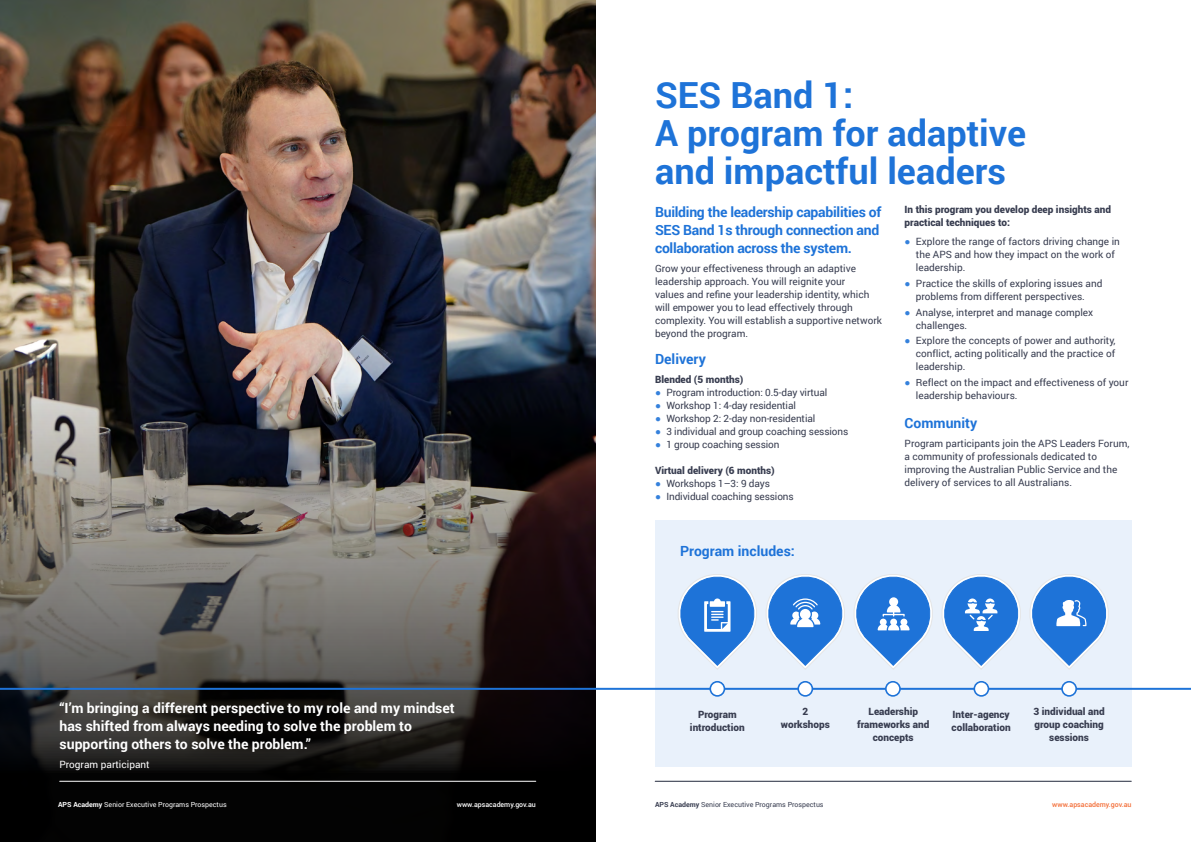
<style>
.page{position:relative;width:1191px;height:842px;background:#fff}
.page>*{position:absolute;margin:0;border:0;box-sizing:border-box;transform-origin:0 0}
.t1{font:700 36px/38px "Roboto";color:#1e73d8}
.t2{font:700 14px/18px "Roboto";color:#fff}
.t3{font:700 14px/18px "Roboto";letter-spacing:-.02em;color:#1e73d8}
.t4{font:700 14px "Roboto";color:#1e73d8}
.Listed_bullet{font:10px/13px "Roboto";color:#383d50}
.Listed_bullet-2{font:900 10px/13px "Roboto";color:#383d50;text-align:center}
.Listed_bullet-3{font:10px "Roboto";color:#fff}
.t5{font:7px "Roboto";color:#fff}
.t6{font:7px "Roboto";color:#383d50}
.t7{font:500 7px "Roboto";color:#fff}
.t8{font:500 7px "Roboto";color:#f36e38}
.s1{font-family:"Arial";color:#3581dc}
.s2{font-weight:700}
</style>
<div class="page">
<div style="left:655px;top:520px;width:476px;height:247px;background:#e9f1fb"></div>
<img style="left:0;top:0;width:595px;height:310px">
<img style="left:0;top:310px;width:595px;height:532px">
<hr style="left:0;top:688px;width:1191px;height:2px;background:#1e73d8">
<div style="left:798px;top:682px;width:14px;height:14px;background:#fff;border-radius:50%"></div>
<div style="left:797px;top:681px;width:16px;height:16px;border:2px solid #1e73d8;border-radius:50%"></div>
<div style="left:886px;top:682px;width:14px;height:14px;background:#fff;border-radius:50%"></div>
<div style="left:885px;top:681px;width:15px;height:16px;border:2px solid #1e73d8;border-radius:50%"></div>
<div style="left:974px;top:682px;width:14px;height:14px;background:#fff;border-radius:50%"></div>
<div style="left:973px;top:681px;width:16px;height:16px;border:2px solid #1e73d8;border-radius:50%"></div>
<div style="left:710px;top:682px;width:14px;height:14px;background:#fff;border-radius:50%"></div>
<div style="left:709px;top:681px;width:16px;height:16px;border:2px solid #1e73d8;border-radius:50%"></div>
<div style="left:1062px;top:682px;width:14px;height:14px;background:#fff;border-radius:50%"></div>
<div style="left:1061px;top:681px;width:16px;height:16px;border:2px solid #1e73d8;border-radius:50%"></div>
<svg style="left:678px;top:574px;width:431px;height:96px"></svg>
<hr style="left:655px;top:781px;width:476px;height:1px;background:#22283c">
<hr style="left:60px;top:781px;width:476px;height:1px;background:#fff">
<h1 class="t1" style="left:655px;top:75px;width:373px">SES Band 1:<br>A program for adaptive and impactful leaders</h1>
<h3 class="t2" style="left:60px;top:698px;width:397px">“I’m bringing a different perspective to my role and my mindset has shifted from always needing to solve the problem to supporting others to solve the problem.”</h3>
<p class="Listed_bullet-3" style="left:60px;top:757px;width:92px">Program participant</p>
<h3 class="t3" style="left:655px;top:203px;width:228px">Building the leadership capabilities of<br>SES Band 1s through connection and collaboration across the system.</h3>
<p class="Listed_bullet" style="left:655px;top:262px;width:228px">Grow your effectiveness through an adaptive leadership approach. You will reignite your<br>values and refine your leadership identity, which will empower you to lead effectively through complexity. You will establish a supportive network beyond the program.</p>
<h3 class="t4" style="left:655px;top:349px;width:52px">Delivery</h3>
<p class="Listed_bullet-2" style="left:655px;top:372px;width:90px">Blended (5 months)</p>
<p class="Listed_bullet" style="left:655px;top:385px;width:174px"><span class="s1">●</span> Program introduction: 0.5-day virtual</p>
<p class="Listed_bullet" style="left:655px;top:398px;width:142px"><span class="s1">●</span> Workshop 1: 4-day residential</p>
<p class="Listed_bullet" style="left:655px;top:411px;width:162px"><span class="s1">●</span> Workshop 2: 2-day non-residential</p>
<p class="Listed_bullet" style="left:655px;top:424px;width:195px"><span class="s1">●</span> 3 individual and group coaching sessions</p>
<p class="Listed_bullet" style="left:655px;top:437px;width:126px"><span class="s1">●</span> 1 group coaching session</p>
<p class="Listed_bullet-2" style="left:655px;top:463px;width:121px">Virtual delivery (6 months)</p>
<p class="Listed_bullet" style="left:655px;top:476px;width:116px"><span class="s1">●</span> Workshops 1–3: 9 days</p>
<p class="Listed_bullet" style="left:655px;top:489px;width:140px"><span class="s1">●</span> Individual coaching sessions</p>
<h3 class="t4" style="left:680px;top:541px;width:116px">Program includes:</h3>
<p class="Listed_bullet-2" style="left:904px;top:203px;width:208px;text-align:left">In this program you develop deep insights and practical techniques to:</p>
<p class="Listed_bullet" style="left:916px;top:234px;width:205px;text-indent:-11px"><span class="s1">●</span> Explore the range of factors driving change in the APS and how they impact on the work of leadership.</p>
<p class="Listed_bullet" style="left:916px;top:276px;width:188px;text-indent:-11px"><span class="s1">●</span> Practice the skills of exploring issues and problems from different perspectives.</p>
<p class="Listed_bullet" style="left:916px;top:305px;width:179px;text-indent:-11px"><span class="s1">●</span> Analyse, interpret and manage complex challenges.</p>
<p class="Listed_bullet" style="left:916px;top:334px;width:201px;text-align:justify;text-indent:-11px"><span class="s1">●</span> Explore the concepts of power and authority, conflict, acting politically and the practice of leadership.</p>
<p class="Listed_bullet" style="left:916px;top:376px;width:214px;text-indent:-11px"><span class="s1">●</span> Reflect on the impact and effectiveness of your leadership behaviours.</p>
<h3 class="t4" style="left:904px;top:413px;width:74px">Community</h3>
<p class="Listed_bullet" style="left:904px;top:436px;width:226px">Program participants join the APS Leaders Forum, a community of professionals dedicated to improving the Australian Public Service and the delivery of services to all Australians.</p>
<p class="Listed_bullet-2" style="left:690px;top:708px;width:56px">Program introduction</p>
<p class="Listed_bullet-2" style="left:1033px;top:705px;width:73px">3 individual and group coaching sessions</p>
<p class="Listed_bullet-2" style="left:781px;top:705px;width:50px">2 workshops</p>
<p class="Listed_bullet-2" style="left:857px;top:705px;width:74px">Leadership frameworks and concepts</p>
<p class="Listed_bullet-2" style="left:951px;top:708px;width:61px;text-align:left">Inter-agency collaboration</p>
<p class="t5" style="left:58px;top:800px;width:170px"><span class="s2">APS Academy</span> Senior Executive Programs Prospectus</p>
<p class="t7" style="left:457px;top:800px;width:81px">www.apsacademy.gov.au</p>
<p class="t6" style="left:655px;top:800px;width:170px"><span class="s2">APS Academy</span> Senior Executive Programs Prospectus</p>
<p class="t8" style="left:1052px;top:800px;width:81px">www.apsacademy.gov.au</p>
</div>
